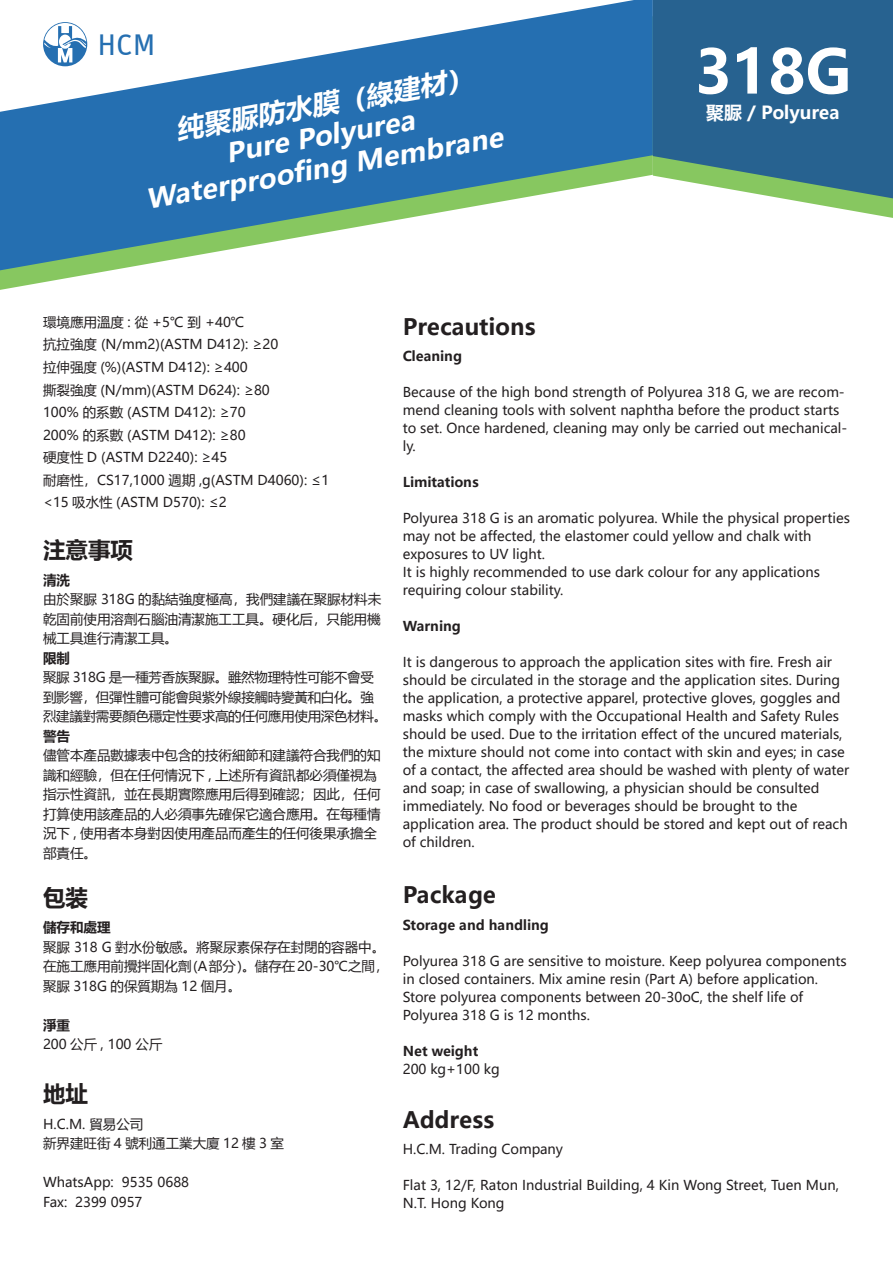
<style>
.page{position:relative;width:893px;height:1263px;background:#fff}
.page>*{position:absolute;margin:0;border:0;box-sizing:border-box;transform-origin:0 0}
.t1{font:700 60px "Microsoft Ya Hei";color:#fff}
.t2{font:30px "Unit";color:#256fb1}
.t3{font:italic 700 26.55px "Microsoft Ya Hei";color:#fff}
.t4{font:700 22.5px "Microsoft Ya Hei";color:#231f20}
.t5{font:700 18px "Microsoft Ya Hei";color:#fff}
.t6{font:13.5px/18px "Microsoft Ya Hei";color:#231f20}
.t7{font:13.5px/19.5px "Microsoft Ya Hei";letter-spacing:-.02em;color:#231f20}
.t8{font:700 13.5px "Microsoft Ya Hei";color:#231f20}
</style>
<div class="page">
<svg style="left:0;top:270px;width:113px;height:20px"></svg>
<svg style="left:780px;top:198px;width:113px;height:20px"></svg>
<svg style="left:0;top:0;width:653px;height:270px;fill:#256fb1"></svg>
<svg style="left:653px;top:0;width:240px;height:198px;background:#346e8f"></svg>
<svg style="left:43px;top:22px;width:44px;height:44px"></svg>
<h2 class="t2" style="left:97px;top:27px;width:60px">HCM</h2>
<h3 class="t3" style="left:173px;top:111px;width:303px;rotate:-10deg">纯聚脲防水膜（綠建材）</h3>
<h3 class="t3" style="left:223px;top:135px;width:193px;rotate:-10deg">Pure Polyurea</h3>
<h3 class="t3" style="left:143px;top:181px;width:364px;rotate:-10deg">Waterproofing Membrane</h3>
<h1 class="t1" style="left:694px;top:30px;width:158px">318G</h1>
<h3 class="t5" style="left:706px;top:100px;width:135px">聚脲 / Polyurea</h3>
<p class="t6" style="left:43px;top:310px;width:288px;line-height:22.5px">環境應用溫度 : 從 +5℃ 到 +40℃<br>抗拉強度 (N/mm2)(ASTM D412): ≥20<br>拉伸强度 (%)(ASTM D412): ≥400<br>撕裂強度 (N/mm)(ASTM D624): ≥80<br>100% 的系數 (ASTM D412): ≥70<br>200% 的系數 (ASTM D412): ≥80<br>硬度性 D (ASTM D2240): ≥45<br>耐磨性，CS17,1000 週期 ,g(ASTM D4060): ≤1 &lt;15 吸水性 (ASTM D570): ≤2</p>
<h3 class="t4" style="left:43px;top:534px;width:92px">注意事项</h3>
<p class="t8" style="left:43px;top:570px;width:29px">清洗</p>
<p class="t6" style="left:43px;top:589px;width:340px;line-height:19.5px;text-align:justify">由於聚脲 318G 的黏結強度極高，我們建議在聚脲材料未乾固前使用溶劑石腦油清潔施工工具。硬化后，只能用機械工具進行清潔工具。</p>
<p class="t8" style="left:43px;top:648px;width:29px">限制</p>
<p class="t7" style="left:43px;top:667px;width:346px">聚脲 318G 是一種芳香族聚脲。雖然物理特性可能不會受到影響，但彈性體可能會與紫外線接觸時變黃和白化。強烈建議對需要顏色穩定性要求高的任何應用使用深色材料。</p>
<p class="t8" style="left:43px;top:726px;width:29px">警告</p>
<p class="t6" style="left:43px;top:745px;width:339px;line-height:19.5px">儘管本產品數據表中包含的技術細節和建議符合我們的知識和經驗，但在任何情況下 , 上述所有資訊都必須僅視為指示性資訊，並在長期實際應用后得到確認；因此，任何打算使用該產品的人必須事先確保它適合應用。在每種情況下 , 使用者本身對因使用產品而產生的任何後果承擔全部責任。</p>
<h3 class="t4" style="left:43px;top:882px;width:47px">包装</h3>
<p class="t8" style="left:43px;top:918px;width:69px">儲存和處理</p>
<p class="t6" style="left:43px;top:936px;width:347px;line-height:19.5px">聚脲 318 G 對水份敏感。將聚尿素保存在封閉的容器中。在施工應用前攪拌固化劑(A部分)。儲存在20-30℃之間，聚脲 318G 的保質期為 12 個月。</p>
<p class="t8" style="left:43px;top:1015px;width:29px">淨重</p>
<p class="t6" style="left:43px;top:1035px;width:121px">200 公斤 , 100 公斤</p>
<h3 class="t4" style="left:43px;top:1079px;width:46px">地址</h3>
<p class="t6" style="left:43px;top:1114px;width:242px;line-height:19.5px">H.C.M. 貿易公司<br>新界建旺街 4 號利通工業大廈 12 樓 3 室</p>
<p class="t6" style="left:43px;top:1172px;width:148px;line-height:19.5px">WhatsApp: 9535 0688<br>Fax: 2399 0957</p>
<h3 class="t4" style="left:403px;top:311px;width:134px">Precautions</h3>
<p class="t8" style="left:403px;top:347px;width:61px">Cleaning</p>
<p class="t6" style="left:403px;top:383px;width:446px">Because of the high bond strength of Polyurea 318 G, we are recom&shy;mend cleaning tools with solvent naphtha before the product starts to set. Once hardened, cleaning may only be carried out mechanical&shy;ly.</p>
<p class="t8" style="left:403px;top:473px;width:77px">Limitations</p>
<p class="t6" style="left:403px;top:509px;width:449px">Polyurea 318 G is an aromatic polyurea. While the physical properties may not be affected, the elastomer could yellow and chalk with exposures to UV light.<br>It is highly recommended to use dark colour for any applications requiring colour stability.</p>
<p class="t8" style="left:403px;top:617px;width:59px">Warning</p>
<p class="t6" style="left:403px;top:653px;width:448px">It is dangerous to approach the application sites with fire. Fresh air should be circulated in the storage and the application sites. During the application, a protective apparel, protective gloves, goggles and masks which comply with the Occupational Health and Safety Rules should be used. Due to the irritation effect of the uncured materials, the mixture should not come into contact with skin and eyes; in case of a contact, the affected area should be washed with plenty of water and soap; in case of swallowing, a physician should be consulted immediately. No food or beverages should be brought to the application area. The product should be stored and kept out of reach of children.</p>
<h3 class="t4" style="left:403px;top:879px;width:95px">Package</h3>
<p class="t8" style="left:403px;top:915px;width:148px">Storage and handling</p>
<p class="t6" style="left:403px;top:951px;width:445px">Polyurea 318 G are sensitive to moisture. Keep polyurea components in closed containers. Mix amine resin (Part A) before application.<br>Store polyurea components between 20-30oC, the shelf life of Polyurea 318 G is 12 months.</p>
<p class="t8" style="left:403px;top:1041px;width:77px">Net weight</p>
<p class="t6" style="left:403px;top:1059px;width:98px">200 kg+100 kg</p>
<h3 class="t4" style="left:403px;top:1104px;width:93px">Address</h3>
<p class="t6" style="left:403px;top:1140px;width:162px">H.C.M. Trading Company</p>
<p class="t6" style="left:403px;top:1176px;width:438px">Flat 3, 12/F, Raton Industrial Building, 4 Kin Wong Street, Tuen Mun,<br>N.T. Hong Kong</p>
</div>
